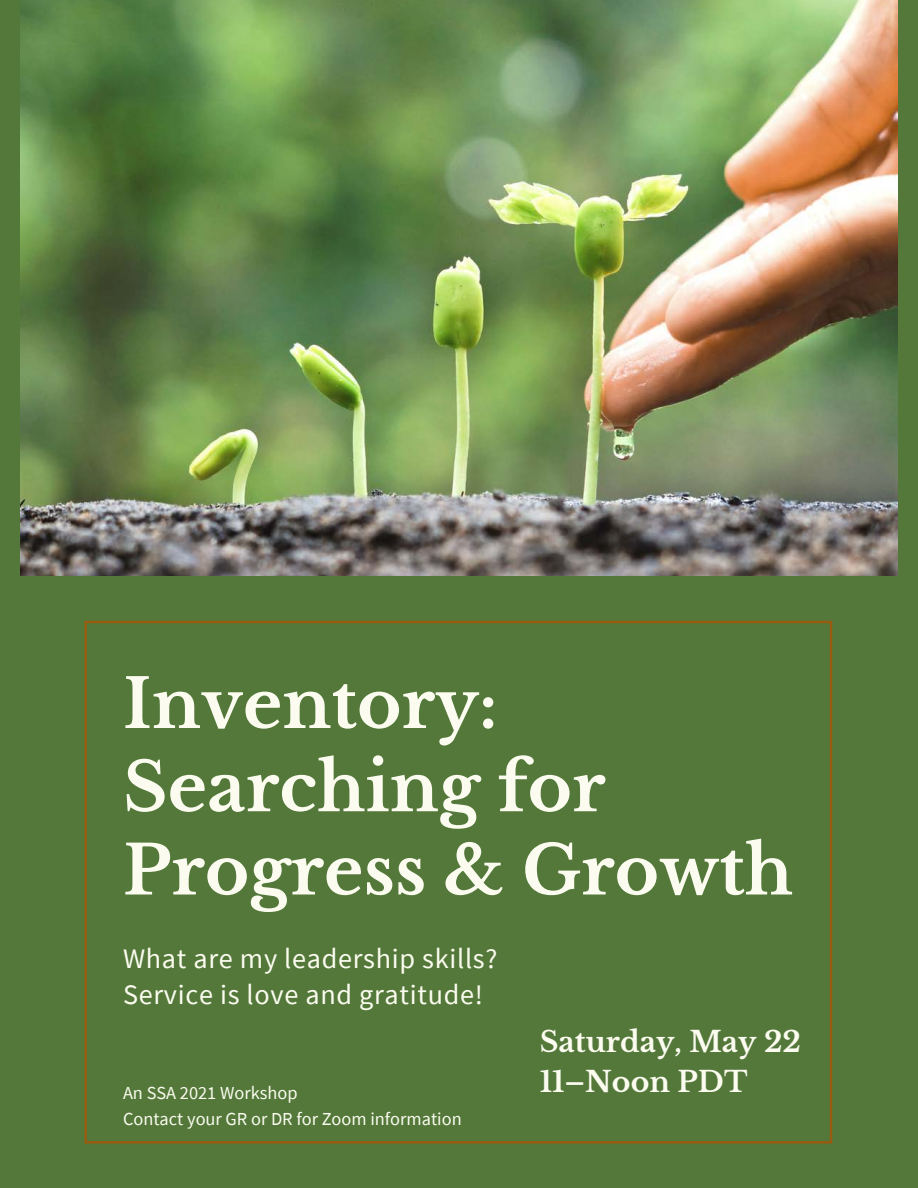
<style>
.page{position:relative;width:918px;height:1188px;background:#53783a}
.page>*{position:absolute;margin:0;border:0;box-sizing:border-box;transform-origin:0 0}
.t1{font:700 67.35px/83.2px "Libre Baskerville";color:#fbfcef}
.t2{font:700 28.35px "Libre Baskerville";color:#fbfcef}
.t3{font:28.2px "Source Sans Pro";letter-spacing:.025em;color:#fbfcef}
.t4{font:18.3px "Source Sans Pro";color:#fbfcef}
</style>
<div class="page">
<img style="left:20px;top:0;width:878px;height:575px">
<svg style="left:84px;top:621px;width:748px;height:523px"></svg>
<p class="t1" style="left:123px;top:663px;width:671px">Inventory:<br>Searching for<br>Progress &amp; Growth</p>
<p class="t3" style="left:123px;top:940px;width:376px">What are my leadership skills?</p>
<p class="t3" style="left:123px;top:976px;width:361px">Service is love and gratitude!</p>
<p class="t2" style="left:540px;top:1025px;width:263px">Saturday, May 22</p>
<p class="t2" style="left:540px;top:1064px;width:209px">11–Noon PDT</p>
<p class="t4" style="left:123px;top:1081px;width:176px">An SSA 2021 Workshop</p>
<p class="t4" style="left:123px;top:1107px;width:340px">Contact your GR or DR for Zoom information</p>
</div>
